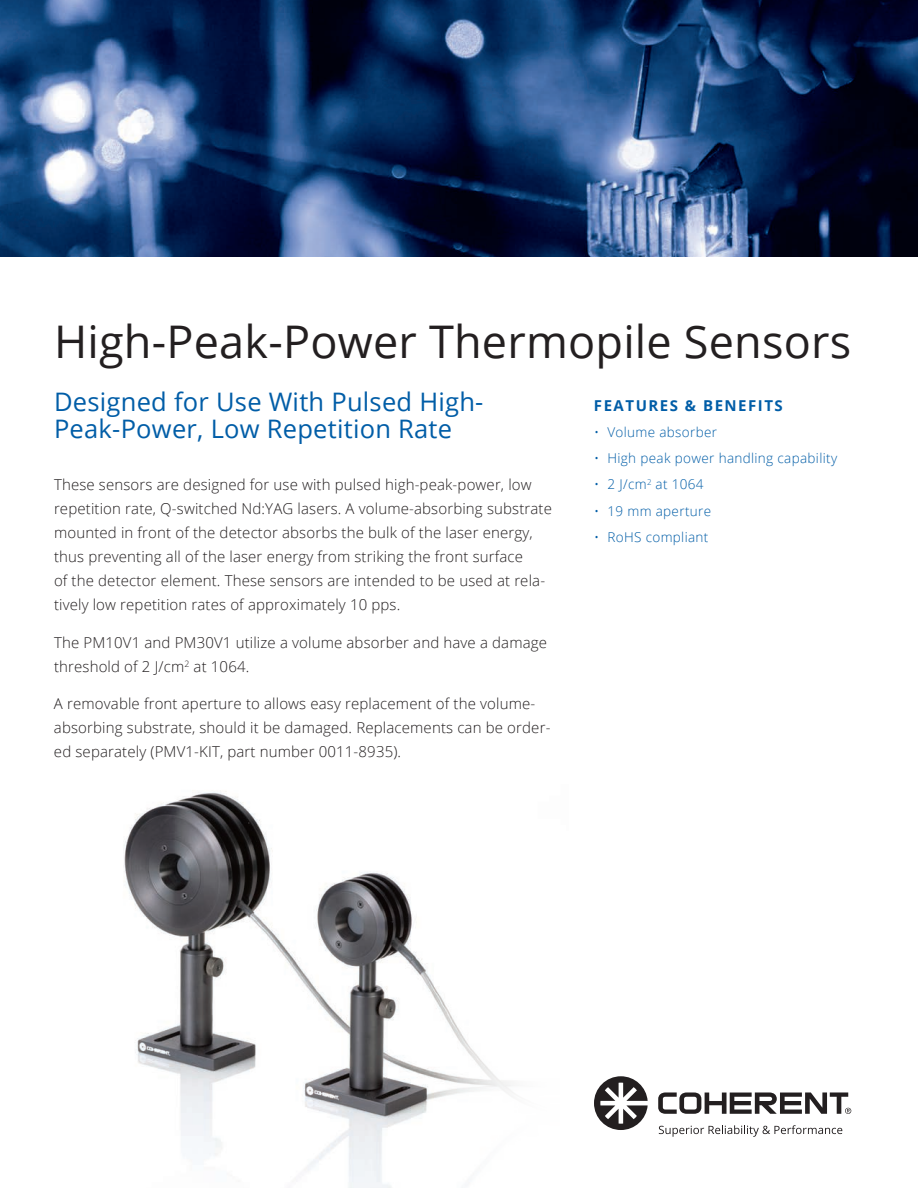
<style>
.page{position:relative;width:918px;height:1188px;background:#fff}
.page>*{position:absolute;margin:0;border:0;box-sizing:border-box;transform-origin:0 0}
.t1{font:45px "Open Sans";letter-spacing:.005em;color:#231f20}
.Subtitle{font:25.5px/27px "Open Sans";letter-spacing:.01em;color:#015da7}
.Body{font:300 15px/24px "Open Sans";letter-spacing:.01em;color:#231f20}
.FEATURES_BENEFITS_AP{font:700 15px "Open Sans";letter-spacing:.1em;color:#015da7}
.Bullets{font:300 13.5px "Open Sans";letter-spacing:.025em;color:#015da7}
</style>
<div class="page">
<img style="left:0;top:0;width:918px;height:256px">
<svg style="left:659px;top:1125px;width:183px;height:12px"></svg>
<svg style="left:658px;top:1092px;width:193px;height:22px"></svg>
<svg style="left:594px;top:1076px;width:54px;height:54px"></svg>
<img style="left:124px;top:791px;width:311px;height:397px">
<p class="t1" style="left:54px;top:311px;width:799px">High-Peak-Power Thermopile Sensors</p>
<p class="Subtitle" style="left:54px;top:387px;width:431px">Designed for Use With Pulsed High-<br>Peak-Power, Low Repetition Rate</p>
<p class="Body" style="left:54px;top:472px;width:500px">These sensors are designed for use with pulsed high-peak-power, low repetition rate, Q-switched Nd:YAG lasers. A volume-absorbing substrate mounted in front of the detector absorbs the bulk of the laser energy, thus preventing all of the laser energy from striking the front surface<br>of the detector element. These sensors are intended to be used at rela&shy;tively low repetition rates of approximately 10 pps.</p>
<p class="Body" style="left:54px;top:630px;width:495px">The PM10V1 and PM30V1 utilize a volume absorber and have a damage threshold of 2 J/cm<sup>2</sup> at 1064.</p>
<p class="Body" style="left:54px;top:691px;width:498px">A removable front aperture to allows easy replacement of the volume&shy;absorbing substrate, should it be damaged. Replacements can be order&shy;ed separately (PMV1-KIT, part number 0011-8935).</p>
<p class="FEATURES_BENEFITS_AP" style="left:594px;top:395px;width:190px">FEATURES &amp; BENEFITS</p>
<p class="Bullets" style="left:594px;top:423px;width:125px">• Volume absorber</p>
<p class="Bullets" style="left:594px;top:449px;width:245px">• High peak power handling capability</p>
<p class="Bullets" style="left:594px;top:475px;width:111px">• 2 J/cm<sup>2</sup> at 1064</p>
<p class="Bullets" style="left:594px;top:501px;width:119px">• 19 mm aperture</p>
<p class="Bullets" style="left:594px;top:528px;width:116px">• RoHS compliant</p>
</div>
